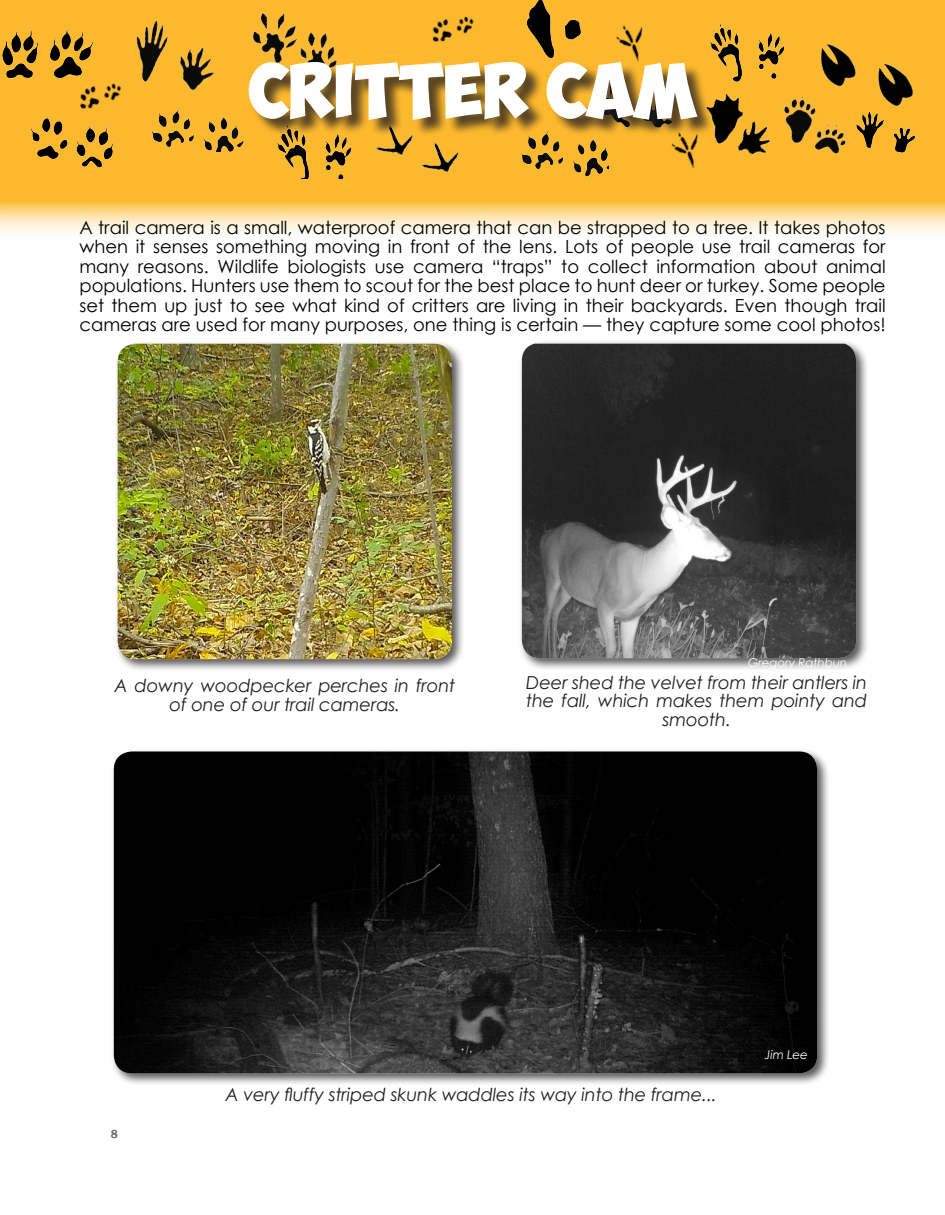
<style>
.page{position:relative;width:945px;height:1215px;background:#fff}
.page>*{position:absolute;margin:0;border:0;box-sizing:border-box;transform-origin:0 0}
.t1{font:700 54px "Obelix Pro";color:#fff}
.t2{font:18px/19.5px "Century Gothic";color:#000;text-align:justify}
.t3{font:italic 18px/18.8px "Century Gothic";letter-spacing:-.01em;color:#231f20;text-align:center}
.t4{font:italic 12px "Century Gothic";letter-spacing:-.01em;color:#fff}
.t5{font:600 12px "Franklin Gothic";color:#6c6d70}
</style>
<div class="page">
<svg style="left:0;top:0;width:945px;height:233px;fill:#fdb92e"></svg>
<img style="left:0;top:20px;width:106px;height:69px">
<img style="left:519px;top:0;width:74px;height:59px">
<img style="left:113px;top:14px;width:124px;height:89px">
<img style="left:20px;top:118px;width:105px;height:55px">
<img style="left:140px;top:100px;width:105px;height:51px">
<img style="left:504px;top:137px;width:104px;height:39px">
<img style="left:360px;top:137px;width:50px;height:34px">
<img style="left:410px;top:137px;width:69px;height:50px">
<img style="left:663px;top:137px;width:52px;height:42px">
<img style="left:607px;top:11px;width:53px;height:53px">
<img style="left:695px;top:24px;width:98px;height:54px">
<img style="left:262px;top:137px;width:98px;height:42px">
<img style="left:793px;top:82px;width:71px;height:88px">
<img style="left:692px;top:78px;width:101px;height:95px">
<img style="left:847px;top:107px;width:71px;height:46px">
<img style="left:237px;top:0;width:120px;height:90px">
<img style="left:807px;top:32px;width:60px;height:63px">
<img style="left:864px;top:52px;width:61px;height:63px">
<img style="left:72px;top:76px;width:56px;height:39px">
<img style="left:425px;top:9px;width:56px;height:39px">
<div style="left:250px;top:64px;width:465px;height:73px;background:#231f20;opacity:.75"></div>
<div style="left:110px;top:748px;width:720px;height:339px;background:#231f20;opacity:.75"></div>
<img style="left:114px;top:752px;width:703px;height:321px">
<div style="left:114px;top:340px;width:351px;height:332px;background:#231f20;opacity:.75"></div>
<img style="left:118px;top:344px;width:334px;height:315px">
<div style="left:518px;top:339px;width:351px;height:332px;background:#231f20;opacity:.75"></div>
<img style="left:522px;top:344px;width:334px;height:314px">
<p class="t1" style="left:249px;top:69px;width:449px">CRITTER CAM</p>
<p class="t2" style="left:79px;top:217px;width:808px">A trail camera is a small, waterproof camera that can be strapped to a tree. It takes photos when it senses something moving in front of the lens. Lots of people use trail cameras for many reasons. Wildlife biologists use camera “traps” to collect information about animal populations. Hunters use them to scout for the best place to hunt deer or turkey. Some people set them up just to see what kind of critters are living in their backyards. Even though trail cameras are used for many purposes, one thing is certain — they capture some cool photos!</p>
<p class="t4" style="left:748px;top:654px;width:101px">Gregory Rathbun</p>
<p class="t3" style="left:114px;top:675px;width:343px;line-height:19.5px">A downy woodpecker perches in front of one of our trail cameras.</p>
<p class="t3" style="left:526px;top:673px;width:343px">Deer shed the velvet from their antlers in the fall, which makes them pointy and smooth.</p>
<p class="t5" style="left:111px;top:1127px;width:9px">8</p>
<p class="t3" style="left:226px;top:1085px;width:493px">A very fluffy striped skunk waddles its way into the frame...</p>
<p class="t4" style="left:765px;top:1047px;width:45px">Jim Lee</p>
</div>
